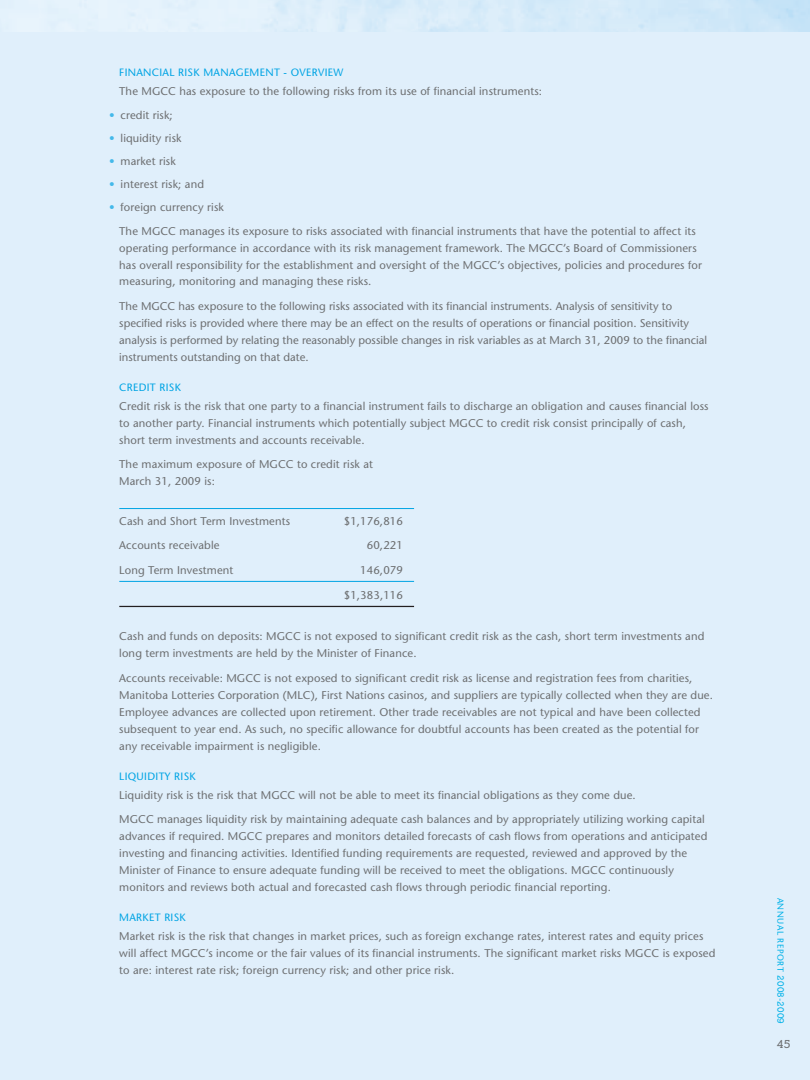
<style>
.page{position:relative;width:810px;height:1080px;background:#fff}
.page>*{position:absolute;margin:0;border:0;box-sizing:border-box;transform-origin:0 0}
.t1{font:11.25px/16.9px "Stone Sans";letter-spacing:.01em;color:#6d6f71}
.t2{font:700 11.25px "Alexandria FLF";color:#6d6f71}
.t3{font:10.62px "Stone Sans";letter-spacing:.03em;color:#00a4e4}
.t4{font:8.75px "Stone Sans";letter-spacing:.06em;color:#00b1e8}
.s1{color:#44b9ea}
.s2{font-family:"Alexandria FLF";font-weight:700;font-size:9px}
</style>
<div class="page">
<div style="left:0;top:32px;width:810px;height:1048px;background:#e0effb"></div>
<hr style="left:119px;top:508px;width:295px;height:1px;background:#00a4e4">
<hr style="left:119px;top:581px;width:295px;height:1px;background:#00a4e4">
<hr style="left:119px;top:606px;width:295px;height:1px;background:#231f20">
<p class="t3" style="left:119px;top:66px;width:71px">Fi nancial risk</p>
<p class="t3" style="left:203px;top:66px;width:140px">managem ent - overvi ew</p>
<p class="t1" style="left:119px;top:83px;width:424px">The MGCC has exposure to the following risks from its use of financial instruments:</p>
<p class="t1" style="left:109px;top:107px;width:65px"><span class="s1">•</span> credit risk;</p>
<p class="t1" style="left:109px;top:130px;width:74px"><span class="s1">•</span> liquidity risk</p>
<p class="t1" style="left:109px;top:153px;width:68px"><span class="s1">•</span> market risk</p>
<p class="t1" style="left:109px;top:176px;width:96px"><span class="s1">•</span> interest risk; and</p>
<p class="t1" style="left:119px;top:195px;width:578px;line-height:23.6px;text-indent:-10px"><span class="s1">•</span> foreign currency risk<br>The MGCC manages its exposure to risks associated with financial instruments that have the potential to affect its</p>
<p class="t1" style="left:119px;top:239px;width:584px">operating performance in accordance with its risk management framework. The MGCC’s Board of Commissioners has overall responsibility for the establishment and oversight of the MGCC’s objectives, policies and procedures for measuring, monitoring and managing these risks.</p>
<p class="t1" style="left:119px;top:298px;width:589px">The MGCC has exposure to the following risks associated with its financial instruments. Analysis of sensitivity to specified risks is provided where there may be an effect on the results of operations or financial position. Sensitivity analysis is performed by relating the reasonably possible changes in risk variables as at March 31, 2009 to the financial instruments outstanding on that date.</p>
<p class="t3" style="left:119px;top:381px;width:53px">Credit risk</p>
<p class="t1" style="left:119px;top:397px;width:591px">Credit risk is the risk that one party to a financial instrument fails to discharge an obligation and causes financial loss to another party. Financial instruments which potentially subject MGCC to credit risk consist principally of cash, short term investments and accounts receivable.</p>
<p class="t1" style="left:119px;top:456px;width:255px">The maximum exposure of MGCC to credit risk at<br>March 31, 2009 is:</p>
<p class="t1" style="left:119px;top:512px;width:172px">Cash and Short Term Investments</p>
<p class="t1" style="left:344px;top:512px;width:61px">$1,176,816</p>
<p class="t1" style="left:119px;top:537px;width:102px">Accounts receivable</p>
<p class="t1" style="left:367px;top:537px;width:38px">60,221</p>
<p class="t1" style="left:119px;top:562px;width:116px">Long Term Investment</p>
<p class="t1" style="left:360px;top:562px;width:44px">146,079</p>
<p class="t1" style="left:344px;top:586px;width:61px">$1,383,116</p>
<p class="t1" style="left:119px;top:628px;width:587px">Cash and funds on deposits: MGCC is not exposed to significant credit risk as the cash, short term investments and long term investments are held by the Minister of Finance.</p>
<p class="t1" style="left:119px;top:670px;width:595px">Accounts receivable: MGCC is not exposed to significant credit risk as license and registration fees from charities, Manitoba Lotteries Corporation (MLC), First Nations casinos, and suppliers are typically collected when they are due.<br>Employee advances are collected upon retirement. Other trade receivables are not typical and have been collected subsequent to year end. As such, no specific allowance for doubtful accounts has been created as the potential for any receivable impairment is negligible.</p>
<p class="t3" style="left:119px;top:769px;width:68px">Liquidity risk</p>
<p class="t1" style="left:119px;top:786px;width:518px">Liquidity risk is the risk that MGCC will not be able to meet its financial obligations as they come due.</p>
<p class="t1" style="left:119px;top:811px;width:590px">MGCC manages liquidity risk by maintaining adequate cash balances and by appropriately utilizing working capital advances if required. MGCC prepares and monitors detailed forecasts of cash flows from operations and anticipated investing and financing activities. Identified funding requirements are requested, reviewed and approved by the Minister of Finance to ensure adequate funding will be received to meet the obligations. MGCC continuously monitors and reviews both actual and forecasted cash flows through periodic financial reporting.</p>
<p class="t3" style="left:119px;top:911px;width:58px">Market risk</p>
<p class="t1" style="left:119px;top:928px;width:598px">Market risk is the risk that changes in market prices, such as foreign exchange rates, interest rates and equity prices will affect MGCC’s income or the fair values of its financial instruments. The significant market risks MGCC is exposed to are: interest rate risk; foreign currency risk; and other price risk.</p>
<p class="t4" style="left:786px;top:898px;width:128px;rotate:90deg">annual report <span class="s2">2008-2009</span></p>
<p class="t2" style="left:777px;top:1038px;width:15px">45</p>
</div>
